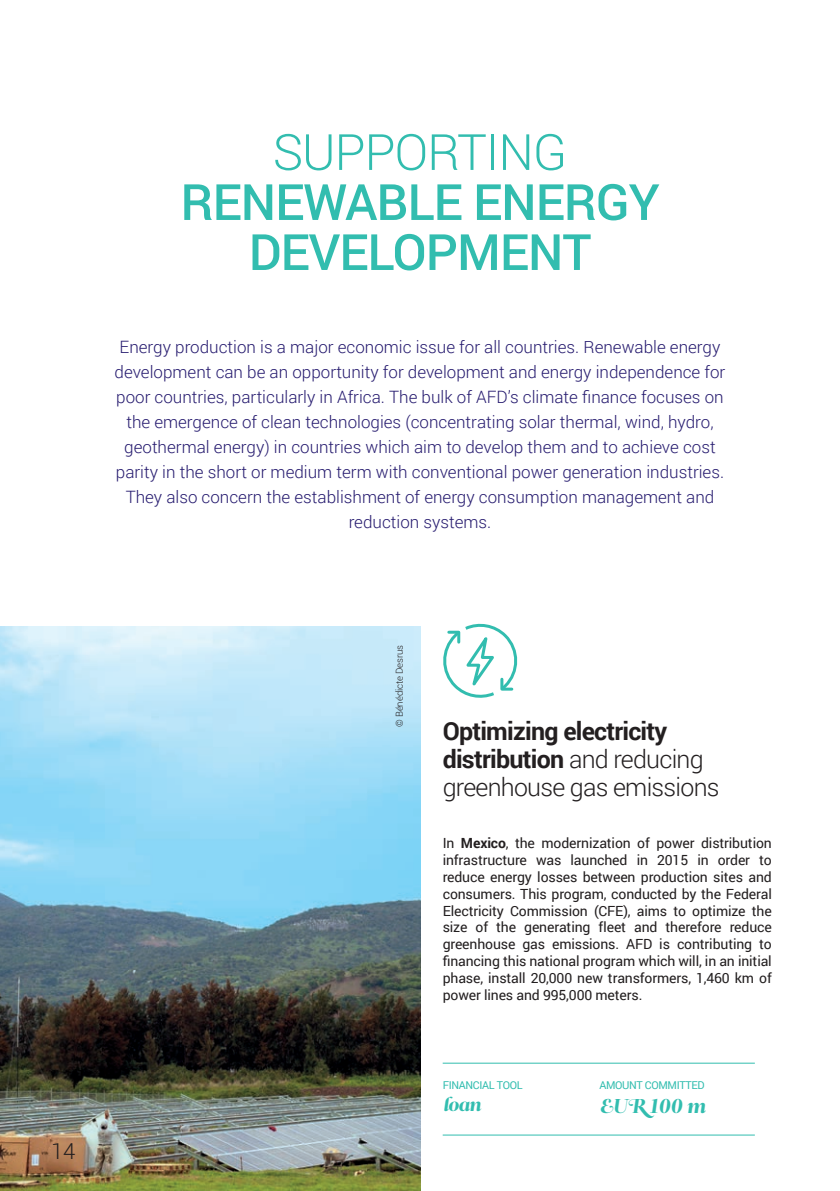
<style>
.page{position:relative;width:840px;height:1191px;background:#fff}
.page>*{position:absolute;margin:0;border:0;box-sizing:border-box;transform-origin:0 0}
.t1{font:500 50px/50px "Roboto";letter-spacing:-.02em;color:#32bdaf;text-align:center}
.t2{font:300 50px "Roboto";letter-spacing:-.02em;color:#32bdaf}
.t3{font:700 25px/28px "Roboto";letter-spacing:-.03em;color:#231f20}
.t4{font:300 22px "Roboto";color:#231f20}
.t5{font:20px "Leitura Display Swashes";letter-spacing:-.01em;color:#32bdaf}
.t6{font:18.6px "Leitura Display Swashes";color:#32bdaf}
.t7{font:300 17px/25px "Roboto";color:#261b6f;text-align:center}
.t8{font:14px/16.8px "Roboto";letter-spacing:-.01em;color:#231f20;text-align:justify}
.t9{font:10.8px "Roboto";letter-spacing:-.03em;color:#32bdaf}
.t10{font:300 9.6px "Roboto";letter-spacing:-.01em;color:#231f20}
.s1{font-weight:300}
.s2{font-weight:700}
</style>
<div class="page">
<img style="left:0;top:626px;width:420px;height:565px">
<svg style="left:443px;top:623px;width:75px;height:75px"></svg>
<hr style="left:442px;top:1062px;width:312px;height:1px;background:#32bdaf">
<hr style="left:442px;top:1134px;width:312px;height:1px;background:#32bdaf">
<h1 class="t2" style="left:273px;top:117px;width:295px">SUPPORTING</h1>
<h1 class="t1" style="left:180px;top:175px;width:480px">RENEWABLE ENERGY<br>DEVELOPMENT</h1>
<p class="t7" style="left:115px;top:334px;width:612px">Energy production is a major economic issue for all countries. Renewable energy development can be an opportunity for development and energy independence for poor countries, particularly in Africa. The bulk of AFD’s climate finance focuses on the emergence of clean technologies (concentrating solar thermal, wind, hydro, geothermal energy) in countries which aim to develop them and to achieve cost parity in the short or medium term with conventional power generation industries.<br>They also concern the establishment of energy consumption management and reduction systems.</p>
<p class="t4" style="left:51px;top:1136px;width:26px">14</p>
<p class="t10" style="left:392px;top:727px;width:84px;rotate:-90deg">© Bénédicte Desrus</p>
<h2 class="t3" style="left:442px;top:716px;width:278px">Optimizing electricity distribution <span class="s1">and reducing greenhouse gas emissions</span></h2>
<p class="t8" style="left:442px;top:834px;width:330px">In <span class="s2">Mexico</span>, the modernization of power distribution infrastructure was launched in 2015 in order to reduce energy losses between production sites and consumers. This program, conducted by the Federal Electricity Commission (CFE), aims to optimize the size of the generating fleet and therefore reduce greenhouse gas emissions. AFD is contributing to financing this national program which will, in an initial phase, install 20,000 new transformers, 1,460 km of power lines and 995,000 meters.</p>
<p class="t9" style="left:442px;top:1077px;width:81px">FINANCIAL TOOL</p>
<p class="t6" style="left:442px;top:1094px;width:39px">loan</p>
<p class="t9" style="left:599px;top:1077px;width:107px">AMOUNT COMMITTED</p>
<p class="t5" style="left:599px;top:1094px;width:107px">EUR 100 m</p>
</div>
